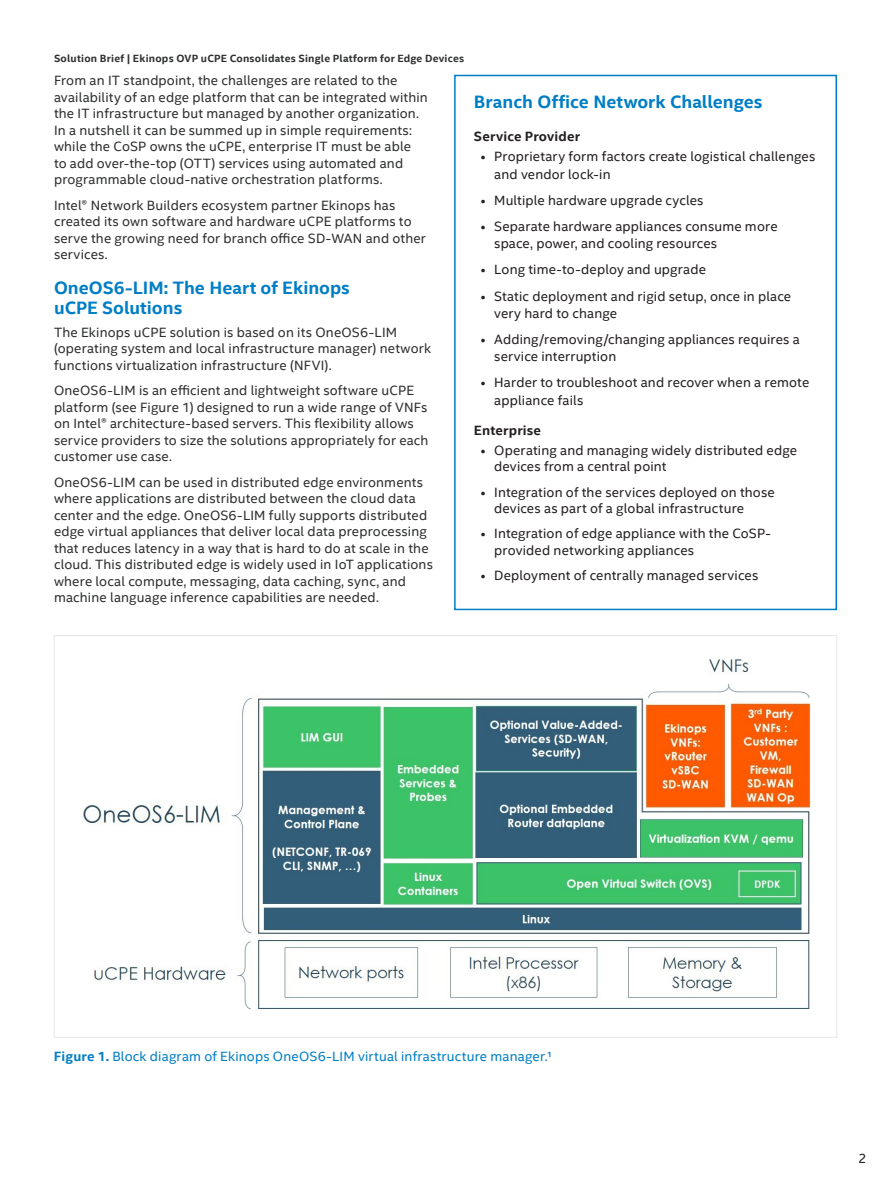
<style>
.page{position:relative;width:891px;height:1188px;background:#fff}
.page>*{position:absolute;margin:0;border:0;box-sizing:border-box;transform-origin:0 0}
.CopyHeaderBlue{font:700 18px/19.5px "Intel Clear";color:#007ec5}
.MainCopy___Caption{font:13.5px/16.5px "Intel Clear";letter-spacing:.01em;color:#2d2f2e}
.t1{font:13.5px/17.2px "Intel Clear";letter-spacing:.01em;color:#231f20}
.MainCopy___Caption-2{font:13.5px "Intel Clear";letter-spacing:.015em;color:#007ec5}
.MainCopy___Caption-3{font:700 13.5px "Intel Clear";letter-spacing:.015em;color:#231f20}
.Document_Header{font:700 10.5px "Intel Clear";letter-spacing:.02em;color:#2d2f2e}
.s1{font-weight:700}
</style>
<div class="page">
<div style="left:454px;top:75px;width:383px;height:535px;border:2px solid #007ec5"></div>
<img style="left:82px;top:658px;width:729px;height:350px">
<p class="Document_Header" style="left:54px;top:51px;width:412px">Solution Brief | Ekinops OVP uCPE Consolidates Single Platform for Edge Devices</p>
<p class="MainCopy___Caption" style="left:54px;top:72px;width:375px">From an IT standpoint, the challenges are related to the availability of an edge platform that can be integrated within the IT infrastructure but managed by another organization.<br>In a nutshell it can be summed up in simple requirements: while the CoSP owns the uCPE, enterprise IT must be able<br>to add over-the-top (OTT) services using automated and programmable cloud-native orchestration platforms.</p>
<p class="MainCopy___Caption" style="left:54px;top:196px;width:373px">Intel® Network Builders ecosystem partner Ekinops has created its own software and hardware uCPE platforms to serve the growing need for branch office SD-WAN and other services.</p>
<p class="CopyHeaderBlue" style="left:54px;top:278px;width:297px">OneOS6-LIM: The Heart of Ekinops uCPE Solutions</p>
<p class="MainCopy___Caption" style="left:54px;top:324px;width:379px">The Ekinops uCPE solution is based on its OneOS6-LIM (operating system and local infrastructure manager) network functions virtualization infrastructure (NFVI).</p>
<p class="MainCopy___Caption" style="left:54px;top:382px;width:376px">OneOS6-LIM is an efficient and lightweight software uCPE platform (see Figure 1) designed to run a wide range of VNFs on Intel® architecture-based servers. This flexibility allows service providers to size the solutions appropriately for each customer use case.</p>
<p class="MainCopy___Caption" style="left:54px;top:473px;width:381px">OneOS6-LIM can be used in distributed edge environments where applications are distributed between the cloud data center and the edge. OneOS6-LIM fully supports distributed edge virtual appliances that deliver local data preprocessing that reduces latency in a way that is hard to do at scale in the cloud. This distributed edge is widely used in IoT applications where local compute, messaging, data caching, sync, and machine language inference capabilities are needed.</p>
<p class="CopyHeaderBlue" style="left:474px;top:92px;width:290px">Branch Office Network Challenges</p>
<p class="MainCopy___Caption-3" style="left:474px;top:127px;width:108px">Service Provider</p>
<p class="t1" style="left:494px;top:148px;width:323px;text-indent:-14px">• Proprietary form factors create logistical challenges and vendor lock-in</p>
<p class="t1" style="left:481px;top:191px;width:224px">• Multiple hardware upgrade cycles</p>
<p class="t1" style="left:494px;top:217px;width:285px;text-indent:-14px">• Separate hardware appliances consume more space, power, and cooling resources</p>
<p class="t1" style="left:481px;top:261px;width:227px">• Long time-to-deploy and upgrade</p>
<p class="t1" style="left:494px;top:287px;width:298px;text-indent:-14px">• Static deployment and rigid setup, once in place very hard to change</p>
<p class="t1" style="left:494px;top:330px;width:307px;text-indent:-14px">• Adding/removing/changing appliances requires a service interruption</p>
<p class="t1" style="left:494px;top:374px;width:317px;text-indent:-14px">• Harder to troubleshoot and recover when a remote appliance fails</p>
<p class="MainCopy___Caption-3" style="left:474px;top:421px;width:69px">Enterprise</p>
<p class="t1" style="left:494px;top:441px;width:304px;line-height:16.5px;text-indent:-14px">• Operating and managing widely distributed edge devices from a central point</p>
<p class="t1" style="left:494px;top:483px;width:282px;line-height:16.5px;text-indent:-14px">• Integration of the services deployed on those devices as part of a global infrastructure</p>
<p class="t1" style="left:494px;top:525px;width:278px;line-height:16.5px;text-indent:-14px">• Integration of edge appliance with the CoSP&shy;provided networking appliances</p>
<p class="t1" style="left:481px;top:567px;width:279px">• Deployment of centrally managed services</p>
<p class="MainCopy___Caption-2" style="left:54px;top:1047px;width:500px"><span class="s1">Figure 1.</span> Block diagram of Ekinops OneOS6-LIM virtual infrastructure manager.1</p>
<p class="t1" style="left:858px;top:1150px;width:10px">2</p>
</div>
